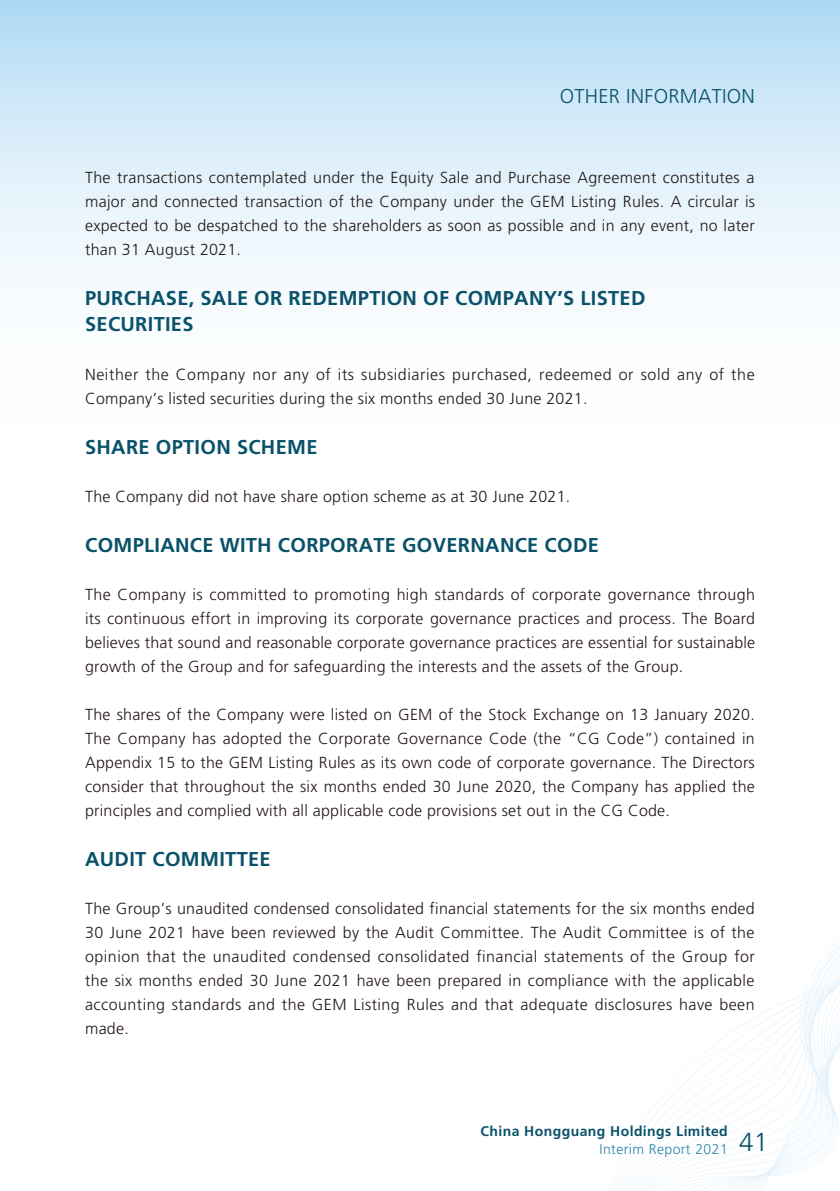
<style>
.page{position:relative;width:840px;height:1191px;background:#fff}
.page>*{position:absolute;margin:0;border:0;box-sizing:border-box;transform-origin:0 0}
.t1{font:300 26px "Frutiger LT Std";color:#09526a}
.t2{font:700 20px/26px "Frutiger LT Std";letter-spacing:.015em;color:#09526a}
.t3{font:300 20px "Frutiger LT Std";letter-spacing:.015em;color:#09526a}
.t4{font:300 16px/24px "Frutiger LT Std";letter-spacing:.015em;color:#231916;text-align:justify}
.t5{font:300 16px/24px "Frutiger LT Std";letter-spacing:.035em;color:#231916}
.t6{font:700 14px "Frutiger LT Std";letter-spacing:.03em;color:#09526a}
.t7{font:300 14px "Frutiger LT Std";letter-spacing:.03em;color:#2984a8}
</style>
<div class="page">
<div style="left:0;top:0;width:839px;height:446px;background:linear-gradient(to bottom,#bbdff5,#fff)"></div>
<svg style="left:608px;top:939px;width:231px;height:252px"></svg>
<p class="t3" style="left:559px;top:85px;width:196px">OTHER INFORMATION</p>
<p class="t4" style="left:85px;top:166px;width:671px">The transactions contemplated under the Equity Sale and Purchase Agreement constitutes a major and connected transaction of the Company under the GEM Listing Rules. A circular is expected to be despatched to the shareholders as soon as possible and in any event, no later than 31 August 2021.</p>
<p class="t2" style="left:85px;top:286px;width:561px">PURCHASE, SALE OR REDEMPTION OF COMPANY’S LISTED<br>SECURITIES</p>
<p class="t5" style="left:85px;top:362px;width:670px">Neither the Company nor any of its subsidiaries purchased, redeemed or sold any of the<br>Company’s listed securities during the six months ended 30 June 2021.</p>
<p class="t2" style="left:85px;top:434px;width:234px">SHARE OPTION SCHEME</p>
<p class="t4" style="left:85px;top:484px;width:486px">The Company did not have share option scheme as at 30 June 2021.</p>
<p class="t2" style="left:85px;top:532px;width:515px">COMPLIANCE WITH CORPORATE GOVERNANCE CODE</p>
<p class="t4" style="left:85px;top:582px;width:671px">The Company is committed to promoting high standards of corporate governance through its continuous effort in improving its corporate governance practices and process. The Board believes that sound and reasonable corporate governance practices are essential for sustainable growth of the Group and for safeguarding the interests and the assets of the Group.</p>
<p class="t4" style="left:85px;top:702px;width:670px">The shares of the Company were listed on GEM of the Stock Exchange on 13 January 2020.<br>The Company has adopted the Corporate Governance Code (the “CG Code”) contained in Appendix 15 to the GEM Listing Rules as its own code of corporate governance. The Directors consider that throughout the six months ended 30 June 2020, the Company has applied the principles and complied with all applicable code provisions set out in the CG Code.</p>
<p class="t2" style="left:85px;top:846px;width:187px">AUDIT COMMITTEE</p>
<p class="t4" style="left:85px;top:896px;width:671px">The Group’s unaudited condensed consolidated financial statements for the six months ended 30 June 2021 have been reviewed by the Audit Committee. The Audit Committee is of the opinion that the unaudited condensed consolidated financial statements of the Group for the six months ended 30 June 2021 have been prepared in compliance with the applicable accounting standards and the GEM Listing Rules and that adequate disclosures have been made.</p>
<p class="t6" style="left:480px;top:1123px;width:249px">China Hongguang Holdings Limited</p>
<p class="t7" style="left:599px;top:1141px;width:130px">Interim Report 2021</p>
<h1 class="t1" style="left:738px;top:1127px;width:30px">41</h1>
</div>
